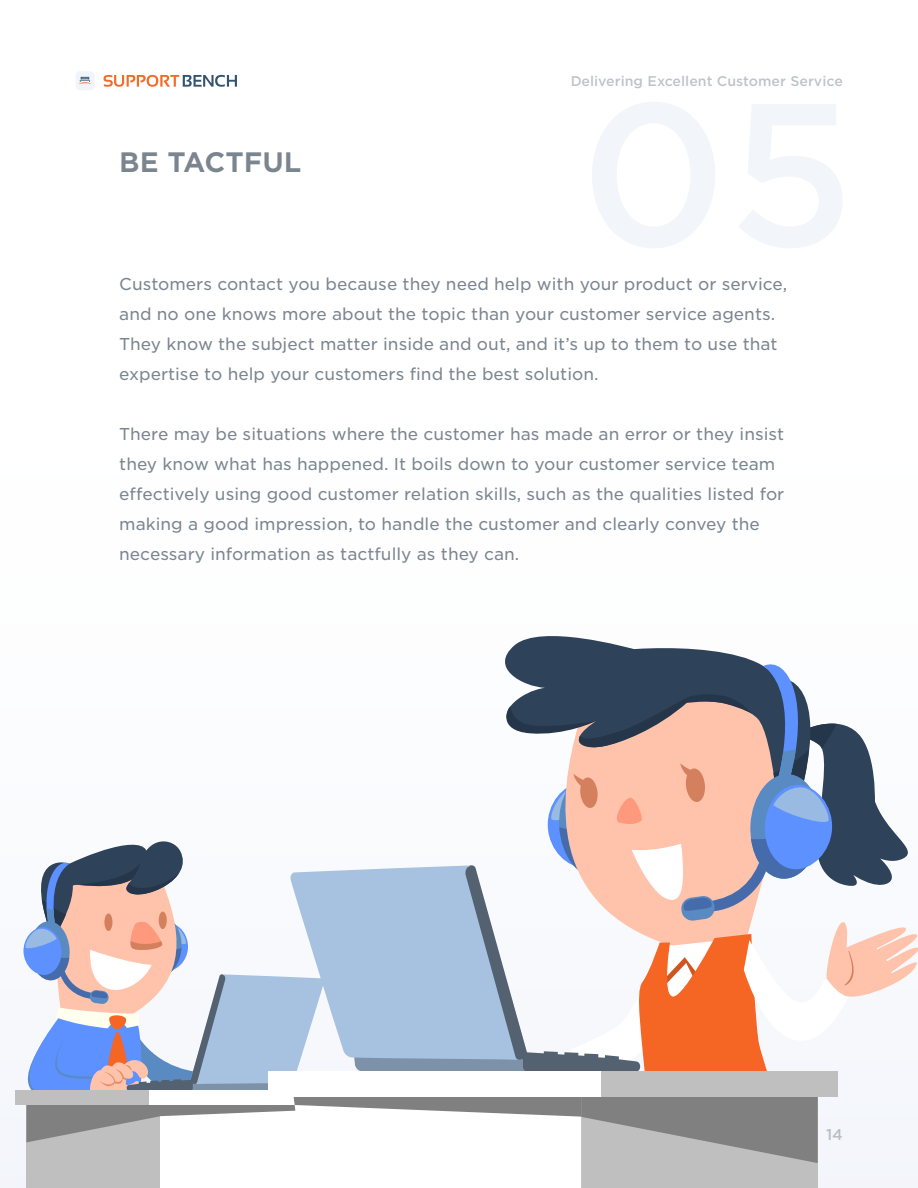
<style>
.page{position:relative;width:918px;height:1188px;background:#fff}
.page>*{position:absolute;margin:0;border:0;box-sizing:border-box;transform-origin:0 0}
.t1{font:700 27px "Gotham S Sm";color:#7b858f}
.t2{font:16.5px/30px "Gotham S Sm";color:#7b858f}
.t3{font:500 15px "Gotham S Sm";color:#7b858f}
.t4{font:500 13.5px "Gotham S Sm";color:#7b858f}
</style>
<div class="page">
<svg style="left:104px;top:75px;width:133px;height:12px"></svg>
<div style="left:76px;top:71px;width:19px;height:19px;background:#f1f4fa;border-radius:4px"></div>
<svg style="left:78px;top:77px;width:13px;height:7px"></svg>
<svg style="left:9px;top:636px;width:909px;height:552px"></svg>
<div style="left:268px;top:1071px;width:333px;height:25px;background:#fff"></div>
<h1 class="t1" style="left:119px;top:143px;width:184px">BE TACTFUL</h1>
<p class="t4" style="left:570px;top:72px;width:274px">Delivering Excellent Customer Service</p>
<p class="t2" style="left:119px;top:268px;width:669px">Customers contact you because they need help with your product or service, and no one knows more about the topic than your customer service agents.<br>They know the subject matter inside and out, and it’s up to them to use that expertise to help your customers find the best solution.</p>
<p class="t2" style="left:119px;top:418px;width:667px">There may be situations where the customer has made an error or they insist they know what has happened. It boils down to your customer service team effectively using good customer relation skills, such as the qualities listed for making a good impression, to handle the customer and clearly convey the necessary information as tactfully as they can.</p>
<p class="t3" style="left:826px;top:1124px;width:18px">14</p>
</div>
